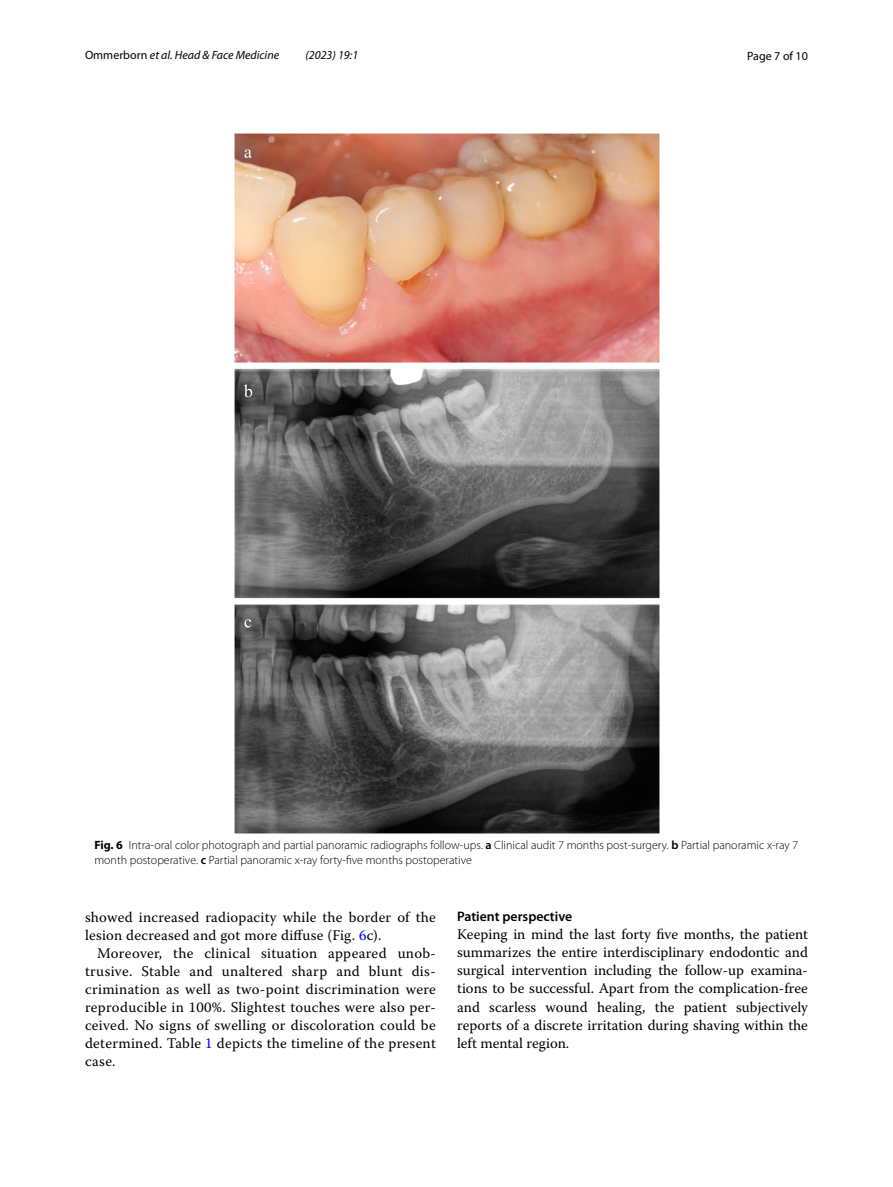
<style>
.page{position:relative;width:893px;height:1187px;background:#fff}
.page>*{position:absolute;margin:0;border:0;box-sizing:border-box;transform-origin:0 0}
.t1{font:14.7px/18px "Warnock Pro";letter-spacing:.015em;color:#000;text-align:justify}
.t2{font:600 13.8px "Myriad Pro";color:#000}
.t3{font:300 12px/15px "Myriad Pro";color:#000}
.t4{font:italic 12px "Myriad Pro";color:#000}
.t5{font:12px "Myriad Pro";color:#000}
.s1{font-style:normal}
.s2{font-weight:700}
.s3{font-weight:600}
.s4{color:#00f}
</style>
<div class="page">
<img style="left:234px;top:133px;width:425px;height:700px">
<p class="t4" style="left:85px;top:48px;width:196px"><span class="s1">Ommerborn</span> et al. Head &amp; Face Medicine</p>
<p class="t4" style="left:305px;top:48px;width:54px">(2023) 19:1</p>
<p class="t5" style="left:747px;top:48px;width:62px">Page 7 of 10</p>
<p class="t3" style="left:94px;top:837px;width:705px"><span class="s2">Fig. 6</span> Intra-oral color photograph and partial panoramic radiographs follow-ups. <span class="s3">a</span> Clinical audit 7 months post-surgery. <span class="s3">b</span> Partial panoramic x-ray 7 month postoperative. <span class="s3">c</span> Partial panoramic x-ray forty-five months postoperative</p>
<p class="t1" style="left:85px;top:907px;width:352px">showed increased radiopacity while the border of the lesion decreased and got more diffuse (Fig. <span class="s4">6</span>c).</p>
<p class="t1" style="left:85px;top:943px;width:352px;text-indent:12px">Moreover, the clinical situation appeared unob&shy;trusive. Stable and unaltered sharp and blunt dis&shy;crimination as well as two-point discrimination were reproducible in 100%. Slightest touches were also per&shy;ceived. No signs of swelling or discoloration could be determined. Table <span class="s4">1</span> depicts the timeline of the present case.</p>
<p class="t2" style="left:457px;top:907px;width:117px">Patient perspective</p>
<p class="t1" style="left:457px;top:925px;width:352px">Keeping in mind the last forty five months, the patient summarizes the entire interdisciplinary endodontic and surgical intervention including the follow-up examina&shy;tions to be successful. Apart from the complication-free and scarless wound healing, the patient subjectively reports of a discrete irritation during shaving within the left mental region.</p>
</div>
